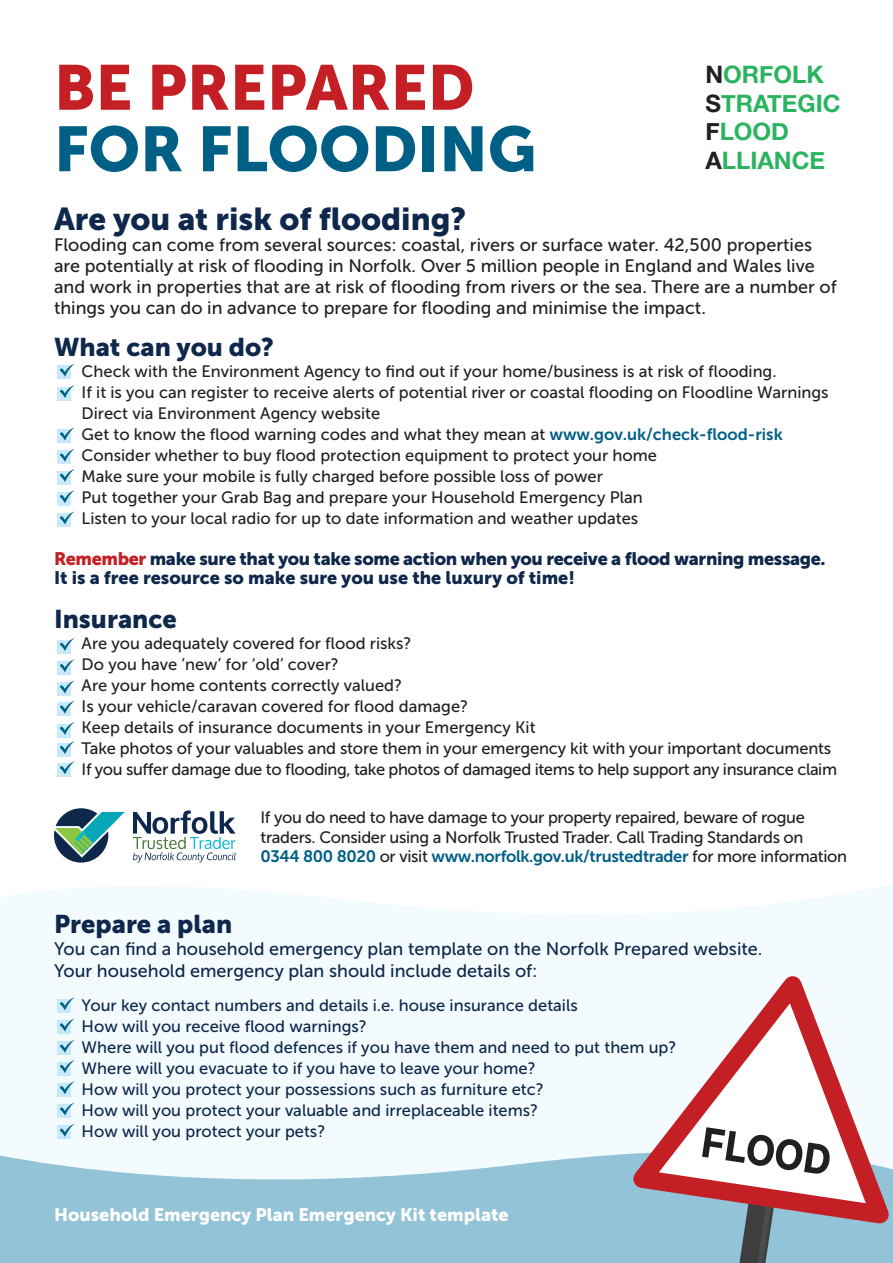
<style>
.page{position:relative;width:893px;height:1263px;background:#fff}
.page>*{position:absolute;margin:0;border:0;box-sizing:border-box;transform-origin:0 0}
.Heading{font:63px/61.5px "Museo Sans 900";color:#005f85}
.t1{font:31.5px "Museo Sans 900";color:#0e274a}
.t2{font:25.5px "Museo Sans 900";color:#0e274a}
.t3{font:700 24px "Helvetica Neue";color:#2bb45f}
.t4{font:18px/21px "Museo Sans 500";color:#231f20}
.t5{font:18px/21.6px "Museo Sans 500";color:#0e274a}
.t6{font:18px "Museo Sans 900";letter-spacing:-.02em;color:#0e274a}
.t7{font:18px "Museo Sans 900";color:#0e274a}
.t8{font:18px "Museo Sans 900";color:#fff}
.t9{font:16.5px/21px "Museo Sans 500";color:#231f20}
.t10{font:16.5px "Museo Sans 500";color:#0e274a}
.t11{font:16.5px/19.8px "Museo Sans 500";letter-spacing:-.02em;color:#231f20}
.t12{font:16.5px "Museo Sans 500";letter-spacing:-.025em;color:#231f20}
.s1{color:#c31f24}
.s2{color:#231f20}
.s3{font-family:"Museo Sans 700";color:#005f85}
</style>
<div class="page">
<svg style="left:0;top:884px;width:893px;height:246px;fill:#f3fbfe"></svg>
<svg style="left:0;top:1130px;width:893px;height:133px;fill:#92c3d6"></svg>
<div style="left:58px;top:366px;width:13px;height:13px;background:#c6eafa"></div>
<svg style="left:60px;top:364px;width:14px;height:13px"></svg>
<div style="left:58px;top:640px;width:13px;height:13px;background:#c6eafa"></div>
<svg style="left:60px;top:638px;width:15px;height:13px"></svg>
<div style="left:58px;top:661px;width:13px;height:13px;background:#c6eafa"></div>
<svg style="left:60px;top:659px;width:15px;height:13px"></svg>
<div style="left:58px;top:682px;width:13px;height:14px;background:#c6eafa"></div>
<svg style="left:60px;top:680px;width:15px;height:13px"></svg>
<div style="left:58px;top:703px;width:13px;height:13px;background:#c6eafa"></div>
<svg style="left:60px;top:701px;width:14px;height:13px"></svg>
<div style="left:58px;top:724px;width:13px;height:13px;background:#c6eafa"></div>
<svg style="left:60px;top:722px;width:15px;height:13px"></svg>
<div style="left:58px;top:743px;width:13px;height:13px;background:#c6eafa"></div>
<svg style="left:60px;top:741px;width:15px;height:13px"></svg>
<div style="left:58px;top:763px;width:13px;height:13px;background:#c6eafa"></div>
<svg style="left:60px;top:761px;width:15px;height:13px"></svg>
<div style="left:58px;top:999px;width:13px;height:13px;background:#c6eafa"></div>
<svg style="left:60px;top:997px;width:15px;height:13px"></svg>
<div style="left:58px;top:1020px;width:13px;height:14px;background:#c6eafa"></div>
<svg style="left:60px;top:1018px;width:15px;height:14px"></svg>
<div style="left:58px;top:1042px;width:13px;height:13px;background:#c6eafa"></div>
<svg style="left:60px;top:1040px;width:15px;height:13px"></svg>
<div style="left:58px;top:1062px;width:13px;height:13px;background:#c6eafa"></div>
<svg style="left:60px;top:1060px;width:15px;height:13px"></svg>
<div style="left:58px;top:1083px;width:13px;height:13px;background:#c6eafa"></div>
<svg style="left:60px;top:1081px;width:15px;height:13px"></svg>
<div style="left:58px;top:1104px;width:13px;height:14px;background:#c6eafa"></div>
<svg style="left:60px;top:1102px;width:15px;height:14px"></svg>
<div style="left:58px;top:1126px;width:13px;height:13px;background:#c6eafa"></div>
<svg style="left:60px;top:1124px;width:15px;height:13px"></svg>
<div style="left:58px;top:387px;width:13px;height:13px;background:#c6eafa"></div>
<svg style="left:60px;top:385px;width:15px;height:13px"></svg>
<div style="left:58px;top:429px;width:13px;height:14px;background:#c6eafa"></div>
<svg style="left:60px;top:427px;width:15px;height:14px"></svg>
<div style="left:58px;top:451px;width:13px;height:13px;background:#c6eafa"></div>
<svg style="left:60px;top:449px;width:14px;height:13px"></svg>
<div style="left:58px;top:471px;width:13px;height:13px;background:#c6eafa"></div>
<svg style="left:60px;top:469px;width:15px;height:13px"></svg>
<div style="left:58px;top:492px;width:13px;height:13px;background:#c6eafa"></div>
<svg style="left:60px;top:490px;width:15px;height:13px"></svg>
<div style="left:58px;top:513px;width:13px;height:14px;background:#c6eafa"></div>
<svg style="left:60px;top:511px;width:15px;height:13px"></svg>
<svg style="left:133px;top:810px;width:103px;height:53px"></svg>
<svg style="left:54px;top:808px;width:71px;height:54px"></svg>
<svg style="left:739px;top:1237px;width:36px;height:26px"></svg>
<svg style="left:609px;top:960px;width:284px;height:277px"></svg>
<svg style="left:702px;top:1127px;width:129px;height:47px"></svg>
<p class="Heading" style="left:54px;top:57px;width:484px"><span class="s1">BE PREPARED<br></span>FOR FLOODING</p>
<p class="t3" style="left:705px;top:55px;width:120px"><span class="s2">N</span>ORFOLK</p>
<p class="t3" style="left:705px;top:84px;width:137px"><span class="s2">S</span>TRATEGIC</p>
<p class="t3" style="left:705px;top:113px;width:85px"><span class="s2">F</span>LOOD</p>
<p class="t3" style="left:705px;top:142px;width:121px"><span class="s2">A</span>LLIANCE</p>
<p class="t1" style="left:54px;top:201px;width:414px">Are you at risk of flooding?</p>
<p class="t4" style="left:54px;top:234px;width:784px">Flooding can come from several sources: coastal, rivers or surface water. 42,500 properties are potentially at risk of flooding in Norfolk. Over 5 million people in England and Wales live and work in properties that are at risk of flooding from rivers or the sea. There are a number of things you can do in advance to prepare for flooding and minimise the impact.</p>
<p class="t2" style="left:54px;top:332px;width:222px">What can you do?</p>
<p class="t9" style="left:82px;top:361px;width:696px">Check with the Environment Agency to find out if your home/business is at risk of flooding.</p>
<p class="t9" style="left:82px;top:382px;width:748px">If it is you can register to receive alerts of potential river or coastal flooding on Floodline Warnings<br>Direct via Environment Agency website</p>
<p class="t9" style="left:82px;top:424px;width:703px">Get to know the flood warning codes and what they mean at <span class="s3">www.gov.uk/check-flood-risk</span></p>
<p class="t9" style="left:82px;top:445px;width:577px">Consider whether to buy flood protection equipment to protect your home</p>
<p class="t9" style="left:82px;top:466px;width:523px">Make sure your mobile is fully charged before possible loss of power</p>
<p class="t9" style="left:82px;top:487px;width:563px">Put together your Grab Bag and prepare your Household Emergency Plan</p>
<p class="t9" style="left:82px;top:508px;width:558px">Listen to your local radio for up to date information and weather updates</p>
<p class="t6" style="left:54px;top:548px;width:773px"><span class="s1">Remember</span> make sure that you take some action when you receive a flood warning message.</p>
<p class="t7" style="left:54px;top:568px;width:522px">It is a free resource so make sure you use the luxury of time!</p>
<p class="t2" style="left:54px;top:604px;width:124px">Insurance</p>
<p class="t9" style="left:82px;top:633px;width:332px">Are you adequately covered for flood risks?</p>
<p class="t9" style="left:82px;top:654px;width:259px">Do you have ’new’ for ‘old’ cover?</p>
<p class="t9" style="left:82px;top:675px;width:322px">Are your home contents correctly valued?</p>
<p class="t9" style="left:82px;top:696px;width:388px">Is your vehicle/caravan covered for flood damage?</p>
<p class="t9" style="left:82px;top:717px;width:455px">Keep details of insurance documents in your Emergency Kit</p>
<p class="t9" style="left:82px;top:738px;width:751px">Take photos of your valuables and store them in your emergency kit with your important documents</p>
<p class="t12" style="left:82px;top:760px;width:757px">If you suffer damage due to flooding, take photos of damaged items to help support any insurance claim</p>
<p class="t11" style="left:260px;top:807px;width:588px">If you do need to have damage to your property repaired, beware of rogue traders. Consider using a Norfolk Trusted Trader. Call Trading Standards on<br><span class="s3">0344 800 8020</span> or visit <span class="s3">www.norfolk.gov.uk/trustedtrader</span> for more information</p>
<p class="t2" style="left:54px;top:910px;width:180px">Prepare a plan</p>
<p class="t5" style="left:54px;top:938px;width:710px">You can find a household emergency plan template on the Norfolk Prepared website.<br>Your household emergency plan should include details of:</p>
<p class="t10" style="left:82px;top:997px;width:498px">Your key contact numbers and details i.e. house insurance details</p>
<p class="t10" style="left:82px;top:1018px;width:287px">How will you receive flood warnings?</p>
<p class="t10" style="left:82px;top:1039px;width:596px">Where will you put flood defences if you have them and need to put them up?</p>
<p class="t10" style="left:82px;top:1060px;width:456px">Where will you evacuate to if you have to leave your home?</p>
<p class="t10" style="left:82px;top:1081px;width:464px">How will you protect your possessions such as furniture etc?</p>
<p class="t10" style="left:82px;top:1102px;width:458px">How will you protect your valuable and irreplaceable items?</p>
<p class="t10" style="left:82px;top:1123px;width:245px">How will you protect your pets?</p>
<p class="t8" style="left:54px;top:1205px;width:456px">Household Emergency Plan Emergency Kit template</p>
</div>
